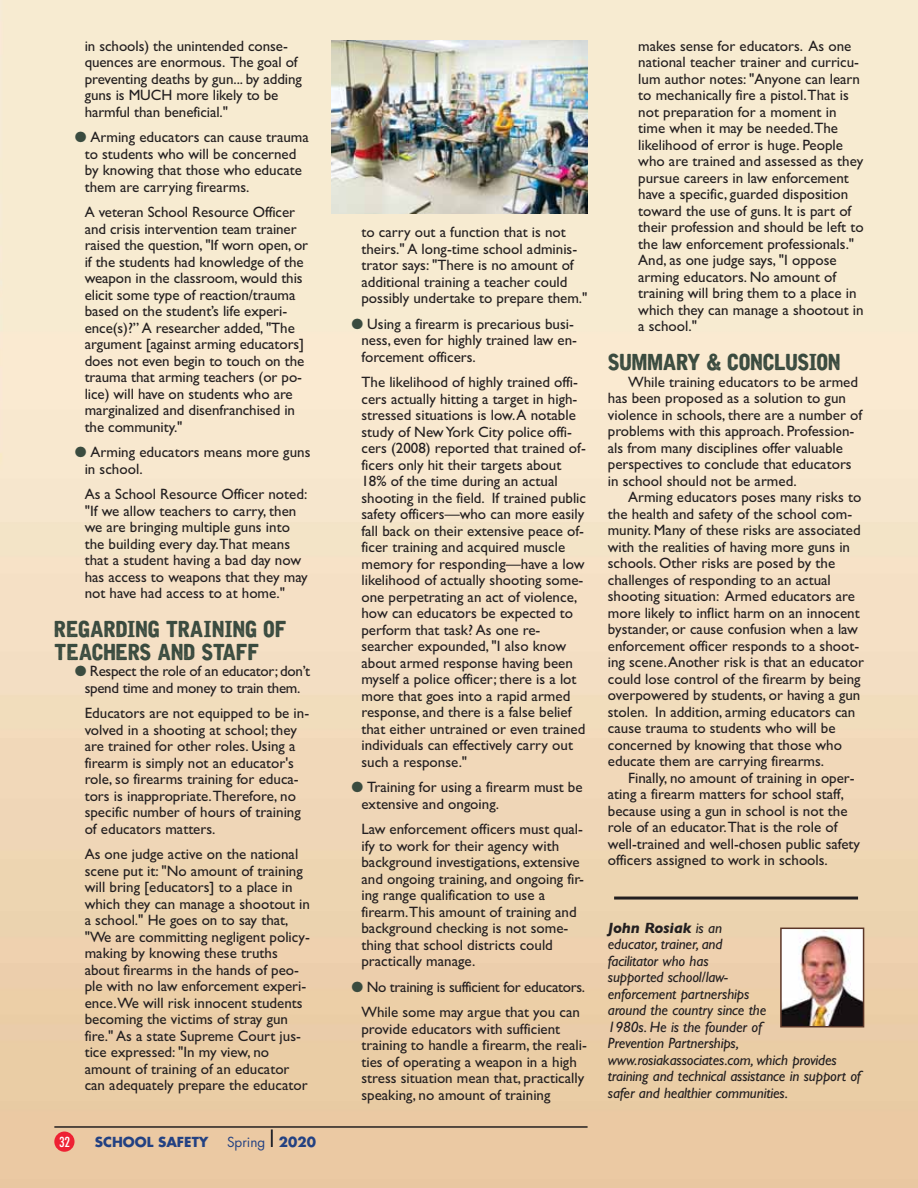
<style>
.page{position:relative;width:918px;height:1188px;background:#fff}
.page>*{position:absolute;margin:0;border:0;box-sizing:border-box;transform-origin:0 0}
.t1{font:22.5px/22.5px "Iron&Brine";letter-spacing:.005em;color:#3a4b3f}
.t2{font:15px/16.5px "Gill Sans";color:#231f20}
.t3{font:italic 15px/16.5px "Gill Sans";letter-spacing:-.01em;color:#231f20}
.t4{font:15px/16.5px "Gill Sans";letter-spacing:-.02em;color:#231f20;text-align:center}
.t5{font:700 13.5px "Futura";color:#234182}
.t6{font:13.5px "Futura";color:#234182}
.t7{font:condensed 13.5px "Futura";color:#fff}
.s1{font-family:"European Pi Three";color:#3a4b3f}
.s2{font-family:"Helvetica";font-stretch:condensed;font-size:24px;color:#090e1c}
.s3{font-weight:700}
</style>
<div class="page">
<img style="left:0;top:0;width:918px;height:1188px">
<div style="left:54px;top:1132px;width:21px;height:20px;background:#ee2133;border-radius:50%"></div>
<hr style="left:54px;top:1126px;width:534px;height:2px;background:#231f20">
<hr style="left:614px;top:897px;width:244px;height:3px;background:#231f20">
<img style="left:783px;top:931px;width:78px;height:93px">
<div style="left:780px;top:928px;width:84px;height:99px;border:2px solid #5b3628"></div>
<img style="left:331px;top:40px;width:257px;height:174px">
<p class="t2" style="left:85px;top:39px;width:219px">in schools) the unintended conse&shy;quences are enormous. The goal of preventing deaths by gun... by adding guns is MUCH more likely to be harmful than beneficial."</p>
<p class="t2" style="left:85px;top:130px;width:226px;text-indent:-10px"><span class="s1">-</span> Arming educators can cause trauma to students who will be concerned by knowing that those who educate them are carrying firearms.</p>
<p class="t2" style="left:85px;top:205px;width:225px">A veteran School Resource Officer and crisis intervention team trainer raised the question, "If worn open, or if the students had knowledge of the weapon in the classroom, would this elicit some type of reaction/trauma based on the student’s life experi&shy;ence(s)?” A researcher added, "The argument [against arming educators] does not even begin to touch on the trauma that arming teachers (or po&shy;lice) will have on students who are marginalized and disenfranchised in the community."</p>
<p class="t2" style="left:85px;top:445px;width:227px;text-indent:-10px"><span class="s1">-</span> Arming educators means more guns in school.</p>
<p class="t2" style="left:85px;top:487px;width:225px">As a School Resource Officer noted: "If we allow teachers to carry, then we are bringing multiple guns into the building every day.That means that a student having a bad day now has access to weapons that they may not have had access to at home."</p>
<h1 class="t1" style="left:54px;top:621px;width:234px">REGARDING TRAINING OF<br>TEACHERS AND STAFF</h1>
<p class="t4" style="left:75px;top:664px;width:237px"><span class="s1">-</span> Respect the role of an educator; don’t spend time and money to train them.</p>
<p class="t2" style="left:85px;top:706px;width:226px">Educators are not equipped to be in&shy;volved in a shooting at school; they are trained for other roles. Using a firearm is simply not an educator's role, so firearms training for educa&shy;tors is inappropriate.Therefore, no specific number of hours of training of educators matters.</p>
<p class="t2" style="left:85px;top:847px;width:227px">As one judge active on the national scene put it: "No amount of training will bring [educators] to a place in which they can manage a shootout in a school." He goes on to say that, "We are committing negligent policy&shy;making by knowing these truths about firearms in the hands of peo&shy;ple with no law enforcement experi&shy;ence.We will risk innocent students becoming the victims of stray gun fire." As a state Supreme Court jus&shy;tice expressed: "In my view, no amount of training of an educator can adequately prepare the educator</p>
<p class="t7" style="left:59px;top:1136px;width:13px">32</p>
<p class="t5" style="left:95px;top:1136px;width:115px">SCHOOL SAFETY</p>
<p class="t6" style="left:227px;top:1136px;width:90px">Spring <span class="s2">l</span> <span class="s3">2020</span></p>
<p class="t2" style="left:361px;top:226px;width:228px">to carry out a function that is not theirs." A long-time school adminis&shy;trator says: "There is no amount of additional training a teacher could possibly undertake to prepare them."</p>
<p class="t2" style="left:361px;top:317px;width:217px;text-indent:-10px"><span class="s1">-</span> Using a firearm is precarious busi&shy;ness, even for highly trained law en&shy;forcement officers.</p>
<p class="t2" style="left:361px;top:376px;width:226px">The likelihood of highly trained offi&shy;cers actually hitting a target in high&shy;stressed situations is low. A notable study of New York City police offi&shy;cers (2008) reported that trained of&shy;ficers only hit their targets about 18% of the time during an actual shooting in the field. If trained public safety officers—who can more easily fall back on their extensive peace of&shy;ficer training and acquired muscle memory for responding—have a low likelihood of actually shooting some&shy;one perpetrating an act of violence, how can educators be expected to perform that task? As one re&shy;searcher expounded, "I also know about armed response having been myself a police officer; there is a lot more that goes into a rapid armed response, and there is a false belief that either untrained or even trained individuals can effectively carry out such a response."</p>
<p class="t2" style="left:361px;top:781px;width:223px;text-indent:-10px"><span class="s1">-</span> Training for using a firearm must be extensive and ongoing.</p>
<p class="t2" style="left:361px;top:823px;width:224px">Law enforcement officers must qual&shy;ify to work for their agency with background investigations, extensive and ongoing training, and ongoing fir&shy;ing range qualification to use a firearm.This amount of training and background checking is not some&shy;thing that school districts could practically manage.</p>
<p class="t4" style="left:351px;top:976px;width:235px;line-height:25.5px"><span class="s1">-</span> No training is sufficient for educators.<br>While some may argue that you can</p>
<p class="t2" style="left:361px;top:1022px;width:227px">provide educators with sufficient training to handle a firearm, the reali&shy;ties of operating a weapon in a high stress situation mean that, practically speaking, no amount of training</p>
<p class="t2" style="left:638px;top:39px;width:227px">makes sense for educators. As one national teacher trainer and curricu&shy;lum author notes: "Anyone can learn to mechanically fire a pistol.That is not preparation for a moment in time when it may be needed.The likelihood of error is huge. People who are trained and assessed as they pursue careers in law enforcement have a specific, guarded disposition toward the use of guns. It is part of their profession and should be left to the law enforcement professionals." And, as one judge says, "I oppose arming educators. No amount of training will bring them to a place in which they can manage a shootout in a school."</p>
<h1 class="t1" style="left:608px;top:354px;width:234px">SUMMARY &amp; CONCLUSION</h1>
<p class="t2" style="left:608px;top:375px;width:256px;text-indent:20px">While training educators to be armed has been proposed as a solution to gun violence in schools, there are a number of problems with this approach. Profession&shy;als from many disciplines offer valuable perspectives to conclude that educators in school should not be armed.</p>
<p class="t2" style="left:608px;top:490px;width:258px;text-indent:20px">Arming educators poses many risks to the health and safety of the school com&shy;munity. Many of these risks are associated with the realities of having more guns in schools. Other risks are posed by the challenges of responding to an actual shooting situation: Armed educators are more likely to inflict harm on an innocent bystander, or cause confusion when a law enforcement officer responds to a shoot&shy;ing scene. Another risk is that an educator could lose control of the firearm by being overpowered by students, or having a gun stolen. In addition, arming educators can cause trauma to students who will be concerned by knowing that those who educate them are carrying firearms.</p>
<p class="t2" style="left:608px;top:771px;width:254px;text-indent:20px">Finally, no amount of training in oper&shy;ating a firearm matters for school staff, because using a gun in school is not the role of an educator.That is the role of well-trained and well-chosen public safety officers assigned to work in schools.</p>
<p class="t3" style="left:608px;top:921px;width:255px"><span class="s3">John Rosiak</span> is an<br>educator, trainer, and<br>facilitator who has<br>supported school/law-<br>enforcement partnerships<br>around the country since the<br>1980s. He is the founder of<br>Prevention Partnerships, www.rosiakassociates.com, which provides training and technical assistance in support of safer and healthier communities.</p>
</div>
